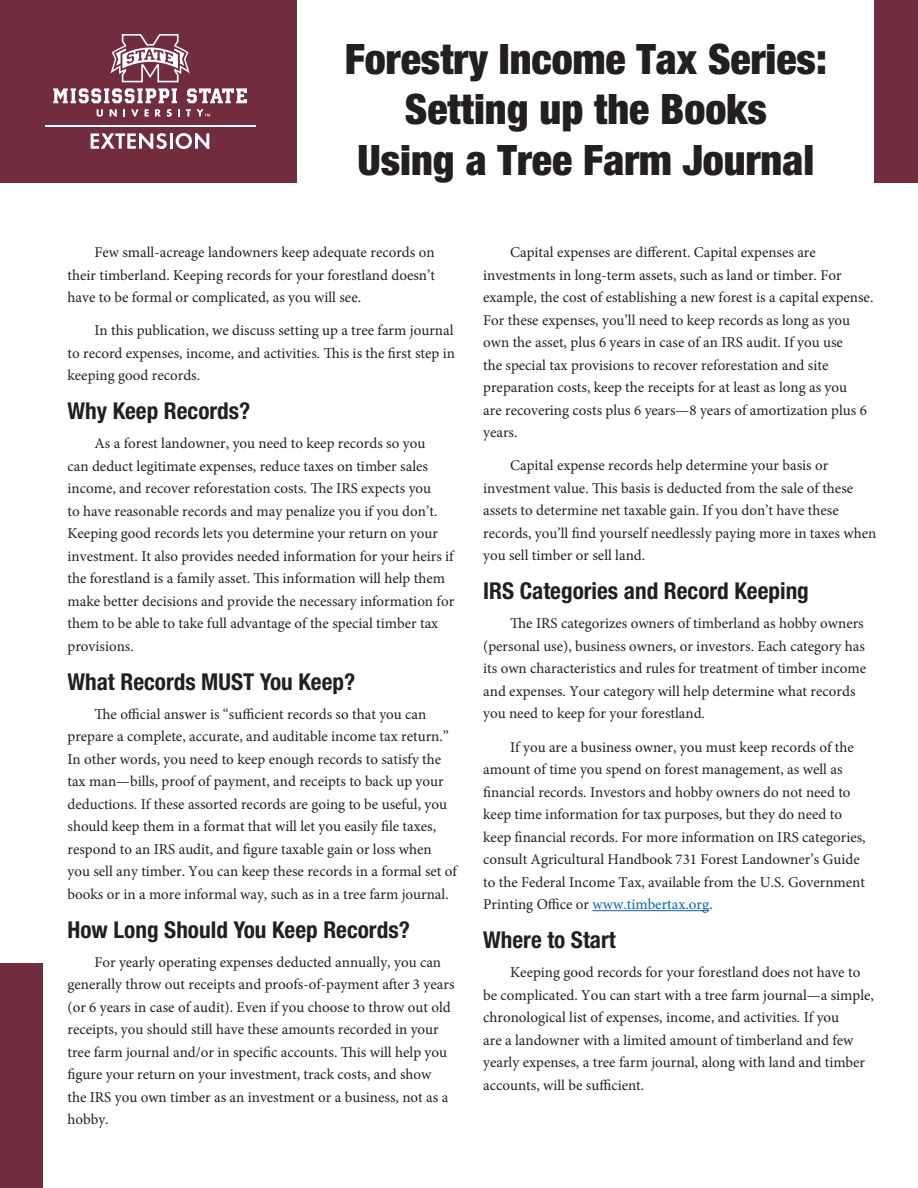
<style>
.page{position:relative;width:918px;height:1188px;background:#fff}
.page>*{position:absolute;margin:0;border:0;box-sizing:border-box;transform-origin:0 0}
.t1{font:900 condensed 42px/50.4px "Helvetica Neue LT Std";color:#231f20;text-align:center}
.t2{font:700 condensed 23.25px "Helvetica Neue LT Std";color:#231f20}
.body_text{font:15px/22.5px "Minion Pro";color:#231f20}
.s1{color:#0563c1}
</style>
<div class="page">
<hr style="left:593px;top:910px;width:116px;height:1px;background:#0563c1">
<div style="left:875px;top:0;width:43px;height:183px;background:#712d3e"></div>
<div style="left:0;top:963px;width:43px;height:225px;background:#712d3e"></div>
<div style="left:0;top:0;width:297px;height:183px;background:#712d3e"></div>
<svg style="left:110px;top:34px;width:80px;height:48px"></svg>
<svg style="left:91px;top:133px;width:76px;height:16px"></svg>
<hr style="left:170px;top:133px;width:3px;height:16px;background:#fff">
<svg style="left:176px;top:133px;width:33px;height:16px"></svg>
<hr style="left:45px;top:125px;width:210px;height:2px;background:#fff">
<svg style="left:53px;top:88px;width:124px;height:15px"></svg>
<svg style="left:187px;top:88px;width:60px;height:15px"></svg>
<svg style="left:97px;top:109px;width:6px;height:8px"></svg>
<svg style="left:110px;top:109px;width:7px;height:8px"></svg>
<svg style="left:123px;top:109px;width:2px;height:8px"></svg>
<svg style="left:131px;top:109px;width:8px;height:8px"></svg>
<svg style="left:145px;top:109px;width:4px;height:8px"></svg>
<svg style="left:155px;top:109px;width:6px;height:8px"></svg>
<svg style="left:167px;top:109px;width:5px;height:8px"></svg>
<svg style="left:178px;top:109px;width:2px;height:8px"></svg>
<svg style="left:186px;top:109px;width:24px;height:8px"></svg>
<h1 class="t1" style="left:345px;top:33px;width:484px">Forestry Income Tax Series:<br>Setting up the Books</h1>
<h1 class="t1" style="left:357px;top:134px;width:458px">Using a Tree Farm Journal</h1>
<p class="body_text" style="left:68px;top:241px;width:369px;text-align:justify;text-indent:27px">Few small-acreage landowners keep adequate records on their timberland. Keeping records for your forestland doesn’t have to be formal or complicated, as you will see.</p>
<p class="body_text" style="left:68px;top:319px;width:389px;text-align:justify;text-indent:27px">In this publication, we discuss setting up a tree farm journal to record expenses, income, and activities. This is the first step in keeping good records.</p>
<h2 class="t2" style="left:68px;top:397px;width:184px">Why Keep Records?</h2>
<p class="body_text" style="left:68px;top:432px;width:388px;text-indent:27px">As a forest landowner, you need to keep records so you<br>can deduct legitimate expenses, reduce taxes on timber sales income, and recover reforestation costs. The IRS expects you<br>to have reasonable records and may penalize you if you don’t.<br>Keeping good records lets you determine your return on your investment. It also provides needed information for your heirs if the forestland is a family asset. This information will help them make better decisions and provide the necessary information for them to be able to take full advantage of the special timber tax provisions.</p>
<h2 class="t2" style="left:68px;top:667px;width:289px">What Records MUST You Keep?</h2>
<p class="body_text" style="left:68px;top:703px;width:391px;text-indent:27px">The official answer is “sufficient records so that you can prepare a complete, accurate, and auditable income tax return.” In other words, you need to keep enough records to satisfy the tax man—bills, proof of payment, and receipts to back up your deductions. If these assorted records are going to be useful, you should keep them in a format that will let you easily file taxes, respond to an IRS audit, and figure taxable gain or loss when you sell any timber. You can keep these records in a formal set of books or in a more informal way, such as in a tree farm journal.</p>
<h2 class="t2" style="left:68px;top:915px;width:344px">How Long Should You Keep Records?</h2>
<p class="body_text" style="left:68px;top:951px;width:389px;text-indent:27px">For yearly operating expenses deducted annually, you can generally throw out receipts and proofs-of-payment after 3 years (or 6 years in case of audit). Even if you choose to throw out old receipts, you should still have these amounts recorded in your tree farm journal and/or in specific accounts. This will help you figure your return on your investment, track costs, and show<br>the IRS you own timber as an investment or a business, not as a hobby.</p>
<p class="body_text" style="left:483px;top:241px;width:392px;text-indent:27px">Capital expenses are different. Capital expenses are investments in long-term assets, such as land or timber. For example, the cost of establishing a new forest is a capital expense.<br>For these expenses, you’ll need to keep records as long as you own the asset, plus 6 years in case of an IRS audit. If you use<br>the special tax provisions to recover reforestation and site preparation costs, keep the receipts for at least as long as you<br>are recovering costs plus 6 years—8 years of amortization plus 6 years.</p>
<p class="body_text" style="left:483px;top:454px;width:395px;text-indent:27px">Capital expense records help determine your basis or investment value. This basis is deducted from the sale of these assets to determine net taxable gain. If you don’t have these records, you’ll find yourself needlessly paying more in taxes when you sell timber or sell land.</p>
<h2 class="t2" style="left:483px;top:577px;width:327px">IRS Categories and Record Keeping</h2>
<p class="body_text" style="left:483px;top:612px;width:384px;text-indent:27px">The IRS categorizes owners of timberland as hobby owners (personal use), business owners, or investors. Each category has its own characteristics and rules for treatment of timber income and expenses. Your category will help determine what records you need to keep for your forestland.</p>
<p class="body_text" style="left:483px;top:736px;width:384px;text-indent:27px">If you are a business owner, you must keep records of the amount of time you spend on forest management, as well as financial records. Investors and hobby owners do not need to keep time information for tax purposes, but they do need to keep financial records. For more information on IRS categories, consult Agricultural Handbook 731 Forest Landowner’s Guide to the Federal Income Tax, available from the U.S. Government Printing Office or <span class="s1">www.timbertax.org</span>.</p>
<h2 class="t2" style="left:483px;top:926px;width:134px">Where to Start</h2>
<p class="body_text" style="left:483px;top:961px;width:392px;text-indent:27px">Keeping good records for your forestland does not have to be complicated. You can start with a tree farm journal—a simple, chronological list of expenses, income, and activities. If you<br>are a landowner with a limited amount of timberland and few yearly expenses, a tree farm journal, along with land and timber accounts, will be sufficient.</p>
</div>
